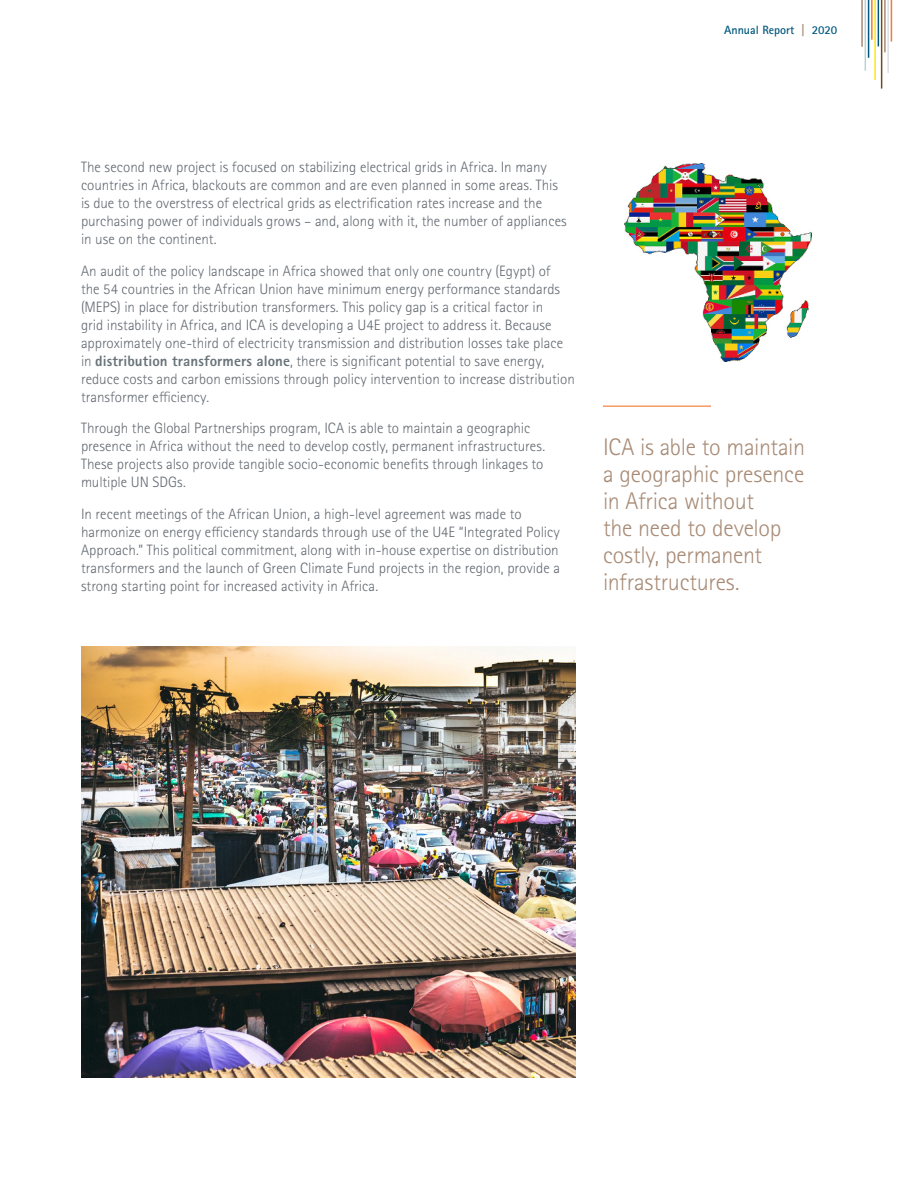
<style>
.page{position:relative;width:918px;height:1188px;background:#fff}
.page>*{position:absolute;margin:0;border:0;box-sizing:border-box;transform-origin:0 0}
.Basic_Body{font:300 24px/27px "Rotis Sans Serif Pro";letter-spacing:-.01em;color:#a88b76}
.Basic_Body-2{font:300 15px/18px "Rotis Sans Serif Pro";color:#626971}
.t1{font:700 12px "Rotis Sans Serif Pro";color:#00587e}
.s1{color:#a88b76}
.s2{font-weight:800;color:#69747a}
</style>
<div class="page">
<hr style="left:887px;top:0;width:2px;height:73px;background:#dbe0e4">
<hr style="left:874px;top:0;width:2px;height:80px;background:#ffe710">
<hr style="left:865px;top:0;width:1px;height:71px;background:#b7d4d2">
<hr style="left:871px;top:0;width:2px;height:40px;background:#f47932">
<hr style="left:891px;top:0;width:1px;height:42px;background:#f47932">
<hr style="left:884px;top:0;width:2px;height:52px;background:#a88b76">
<hr style="left:861px;top:0;width:2px;height:47px;background:#a88b76">
<hr style="left:881px;top:0;width:1px;height:89px;background:#6e4d1c">
<hr style="left:878px;top:0;width:1px;height:46px;background:#00587e">
<hr style="left:868px;top:0;width:1px;height:58px;background:#00587e">
<img style="left:81px;top:647px;width:495px;height:431px">
<hr style="left:603px;top:406px;width:108px;height:1px;background:#f47932">
<img style="left:624px;top:163px;width:188px;height:199px">
<p class="t1" style="left:724px;top:22px;width:115px">Annual Report <span class="s1">|</span> 2020</p>
<p class="Basic_Body-2" style="left:81px;top:159px;width:487px">The second new project is focused on stabilizing electrical grids in Africa. In many countries in Africa, blackouts are common and are even planned in some areas. This is due to the overstress of electrical grids as electrification rates increase and the purchasing power of individuals grows – and, along with it, the number of appliances in use on the continent.</p>
<p class="Basic_Body-2" style="left:81px;top:262px;width:495px">An audit of the policy landscape in Africa showed that only one country (Egypt) of<br>the 54 countries in the African Union have minimum energy performance standards (MEPS) in place for distribution transformers. This policy gap is a critical factor in<br>grid instability in Africa, and ICA is developing a U4E project to address it. Because approximately one-third of electricity transmission and distribution losses take place in <span class="s2">distribution transformers alone</span>, there is significant potential to save energy, reduce costs and carbon emissions through policy intervention to increase distribution transformer efficiency.</p>
<p class="Basic_Body-2" style="left:81px;top:420px;width:466px">Through the Global Partnerships program, ICA is able to maintain a geographic presence in Africa without the need to develop costly, permanent infrastructures.<br>These projects also provide tangible socio-economic benefits through linkages to multiple UN SDGs.</p>
<p class="Basic_Body-2" style="left:81px;top:505px;width:481px">In recent meetings of the African Union, a high-level agreement was made to harmonize on energy efficiency standards through use of the U4E “Integrated Policy Approach.” This political commitment, along with in-house expertise on distribution transformers and the launch of Green Climate Fund projects in the region, provide a strong starting point for increased activity in Africa.</p>
<p class="Basic_Body" style="left:603px;top:434px;width:204px">ICA is able to maintain a geographic presence in Africa without<br>the need to develop costly, permanent infrastructures.</p>
</div>
